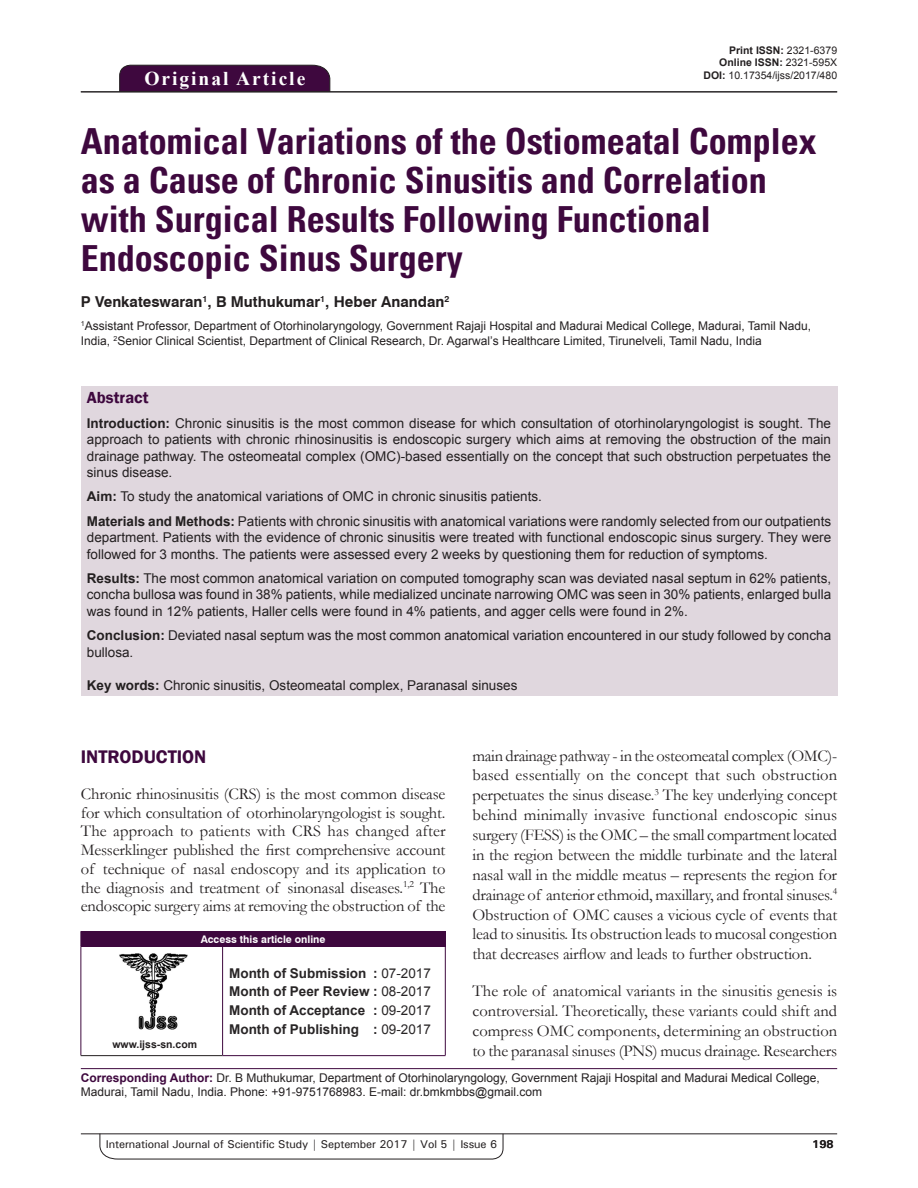
<style>
.page{position:relative;width:918px;height:1188px;background:#fff}
.page>*{position:absolute;margin:0;border:0;box-sizing:border-box;transform-origin:0 0}
.AT{font:700 condensed 36px/39px "Univers";color:#3e083e}
.AH{font:700 19.5px "Times New Roman";letter-spacing:.1em;color:#fff}
.t1{font:600 18.75px "Franklin Gothic";color:#3e083e}
.TX{font:16.5px/19.8px "Garamond";letter-spacing:-.01em;color:#231f20;text-align:justify}
.ABSH{font:600 16.5px "Franklin Gothic";color:#3e083e}
.AU{font:700 15px "Swiss 721 BT";color:#231f20}
.ABS{font:13.5px/16.2px "Arial";color:#231f20;text-align:justify}
.HIS{font:700 13.5px/18.8px "Arial";color:#282526;text-align:justify}
.KWD{font:13.5px "Arial";color:#231f20}
.AFF{font:12px/14.4px "Arial";color:#231f20}
.ADD{font:12px/14.4px "Arial";color:#231f20}
.RF{font:500 11.25px "Univers";letter-spacing:-.01em;color:#231f20}
.t2{font:700 11.25px "Univers";color:#231f20}
.DOI{font:700 10.5px "Arial";color:#231f20}
.DOI-2{font:10.5px "Arial";color:#231f20}
.AAO{font:700 10.5px "Swiss 721 BT";color:#fff}
.Web{font:700 10.5px "Arial";color:#231f20}
.s1{font-weight:400}
.s2{font-weight:700}
.s3{font-weight:700;color:#3e083e}
</style>
<div class="page">
<hr style="left:81px;top:1134px;width:756px;height:1px;background:#231f20">
<svg style="left:100px;top:1133px;width:403px;height:26px"></svg>
<div style="left:119px;top:65px;width:211px;height:26px;background:#3e083e"></div>
<hr style="left:81px;top:91px;width:756px;height:1px;background:#231f20">
<div style="left:81px;top:386px;width:756px;height:310px;background:#e0d7de"></div>
<img style="left:119px;top:953px;width:69px;height:76px">
<div style="left:81px;top:931px;width:364px;height:15px;background:#3e083e"></div>
<svg style="left:445px;top:931px;width:1px;height:15px"></svg>
<hr style="left:81px;top:946px;width:142px;height:1px;background:#3e083e">
<hr style="left:81px;top:947px;width:1px;height:108px;background:#3e083e">
<hr style="left:81px;top:1055px;width:142px;height:1px;background:#231f20">
<hr style="left:223px;top:946px;width:223px;height:1px;background:#3e083e">
<hr style="left:222px;top:947px;width:1px;height:108px;background:#3e083e">
<hr style="left:445px;top:947px;width:1px;height:108px;background:#3e083e">
<hr style="left:223px;top:1055px;width:223px;height:1px;background:#3e083e">
<hr style="left:81px;top:1068px;width:756px;height:1px;background:#3e083e">
<p class="DOI" style="left:729px;top:42px;width:109px">Print ISSN: <span class="s1">2321-6379</span></p>
<p class="DOI" style="left:719px;top:55px;width:119px">Online ISSN: <span class="s1">2321-595X</span></p>
<p class="AH" style="left:144px;top:64px;width:162px">Original Article</p>
<p class="DOI-2" style="left:704px;top:68px;width:135px"><span class="s2">DOI:</span> 10.17354/ijss/2017/480</p>
<p class="AT" style="left:81px;top:122px;width:738px">Anatomical Variations of the Ostiomeatal Complex as a Cause of Chronic Sinusitis and Correlation with Surgical Results Following Functional Endoscopic Sinus Surgery</p>
<p class="AU" style="left:81px;top:293px;width:370px">P Venkateswaran<sup>1</sup>, B Muthukumar<sup>1</sup>, Heber Anandan<sup>2</sup></p>
<p class="AFF" style="left:81px;top:319px;width:732px"><sup>1</sup>Assistant Professor, Department of Otorhinolaryngology, Government Rajaji Hospital and Madurai Medical College, Madurai, Tamil Nadu,<br>India, <sup>2</sup>Senior Clinical Scientist, Department of Clinical Research, Dr. Agarwal’s Healthcare Limited, Tirunelveli, Tamil Nadu, India</p>
<p class="ABSH" style="left:87px;top:388px;width:63px">Abstract</p>
<p class="ABS" style="left:87px;top:415px;width:746px"><span class="s2">Introduction:</span> Chronic sinusitis is the most common disease for which consultation of otorhinolaryngologist is sought. The approach to patients with chronic rhinosinusitis is endoscopic surgery which aims at removing the obstruction of the main drainage pathway. The osteomeatal complex (OMC)-based essentially on the concept that such obstruction perpetuates the sinus disease.</p>
<p class="ABS" style="left:87px;top:489px;width:457px"><span class="s2">Aim:</span> To study the anatomical variations of OMC in chronic sinusitis patients.</p>
<p class="ABS" style="left:87px;top:513px;width:746px"><span class="s2">Materials and Methods:</span> Patients with chronic sinusitis with anatomical variations were randomly selected from our outpatients department. Patients with the evidence of chronic sinusitis were treated with functional endoscopic sinus surgery. They were followed for 3 months. The patients were assessed every 2 weeks by questioning them for reduction of symptoms.</p>
<p class="ABS" style="left:87px;top:570px;width:746px"><span class="s2">Results:</span> The most common anatomical variation on computed tomography scan was deviated nasal septum in 62% patients, concha bullosa was found in 38% patients, while medialized uncinate narrowing OMC was seen in 30% patients, enlarged bulla was found in 12% patients, Haller cells were found in 4% patients, and agger cells were found in 2%.</p>
<p class="ABS" style="left:87px;top:627px;width:746px"><span class="s2">Conclusion:</span> Deviated nasal septum was the most common anatomical variation encountered in our study followed by concha bullosa.</p>
<p class="KWD" style="left:87px;top:676px;width:432px"><span class="s2">Key words:</span> Chronic sinusitis, Osteomeatal complex, Paranasal sinuses</p>
<p class="TX" style="left:473px;top:745px;width:366px">main drainage pathway - in the osteomeatal complex (OMC)- based essentially on the concept that such obstruction perpetuates the sinus disease.<sup>3</sup> The key underlying concept behind minimally invasive functional endoscopic sinus surgery (FESS) is the OMC – the small compartment located in the region between the middle turbinate and the lateral nasal wall in the middle meatus – represents the region for drainage of anterior ethmoid, maxillary, and frontal sinuses.<sup>4<br></sup>Obstruction of OMC causes a vicious cycle of events that lead to sinusitis. Its obstruction leads to mucosal congestion that decreases airflow and leads to further obstruction.</p>
<p class="TX" style="left:473px;top:981px;width:366px">The role of anatomical variants in the sinusitis genesis is controversial. Theoretically, these variants could shift and compress OMC components, determining an obstruction to the paranasal sinuses (PNS) mucus drainage. Researchers</p>
<h1 class="t1" style="left:81px;top:745px;width:127px">INTRODUCTION</h1>
<p class="TX" style="left:81px;top:784px;width:366px;line-height:18.8px">Chronic rhinosinusitis (CRS) is the most common disease for which consultation of otorhinolaryngologist is sought.<br>The approach to patients with CRS has changed after Messerklinger published the first comprehensive account of technique of nasal endoscopy and its application to the diagnosis and treatment of sinonasal diseases.<sup>1,2</sup> The endoscopic surgery aims at removing the obstruction of the</p>
<p class="AAO" style="left:201px;top:933px;width:126px">Access this article online</p>
<p class="HIS" style="left:229px;top:964px;width:203px">Month of Submission : <span class="s1">07-2017<br></span>Month of Peer Review : <span class="s1">08-2017<br></span>Month of Acceptance : <span class="s1">09-2017<br></span>Month of Publishing : <span class="s1">09-2017</span></p>
<p class="ADD" style="left:81px;top:1070px;width:740px"><span class="s3">Corresponding Author:</span> Dr. B Muthukumar, Department of Otorhinolaryngology, Government Rajaji Hospital and Madurai Medical College,<br>Madurai, Tamil Nadu, India. Phone: +91-9751768983. E-mail: dr.bmkmbbs@gmail.com</p>
<p class="Web" style="left:112px;top:1037px;width:86px">www.ijss-sn.com</p>
<p class="RF" style="left:106px;top:1137px;width:393px">International Journal of Scientific Study | September 2017 | Vol 5 | Issue 6</p>
<p class="t2" style="left:812px;top:1137px;width:23px">198</p>
</div>
